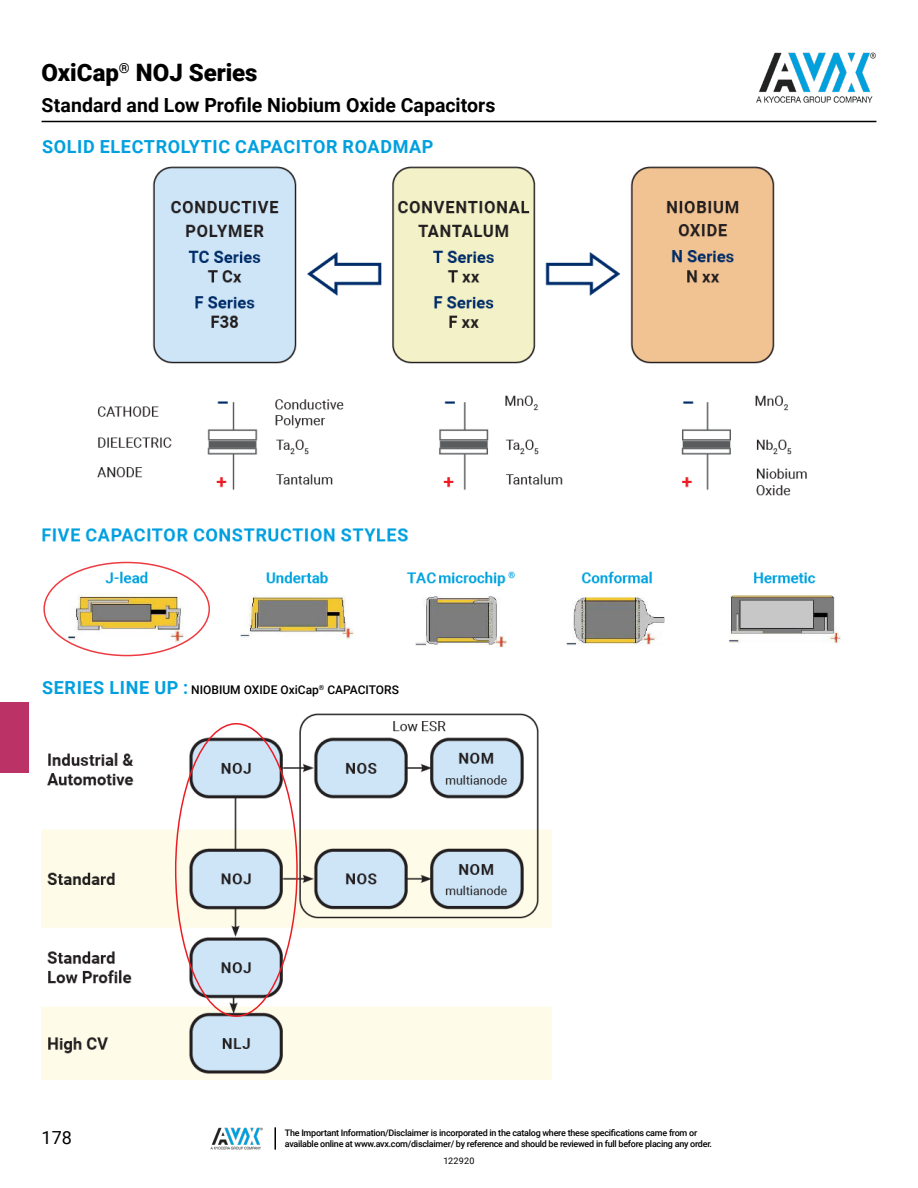
<style>
.page{position:relative;width:918px;height:1188px;background:#fff}
.page>*{position:absolute;margin:0;border:0;box-sizing:border-box;transform-origin:0 0}
.t1{font:900 24px "Roboto";color:#000}
.t2{font:700 19.5px "Roboto";color:#000}
.t3{font:700 18px "Roboto";letter-spacing:.035em;color:#00a0df}
.t4{font:18px "Roboto";color:#000}
.t5{font:500 12px "Roboto";color:#000}
.t6{font:500 9px/10.8px "Roboto";letter-spacing:-.03em;color:#000}
.t7{font:9px "Roboto";letter-spacing:.03em;color:#000}
.s1{font-weight:700;font-size:18px;color:#00a0df}
</style>
<div class="page">
<hr style="left:42px;top:121px;width:834px;height:1px;background:#000">
<img style="left:756px;top:52px;width:120px;height:51px">
<img style="left:211px;top:1127px;width:52px;height:23px">
<hr style="left:274px;top:1127px;width:2px;height:23px;background:#000">
<div style="left:0;top:702px;width:29px;height:71px;background:#bb3266"></div>
<img style="left:42px;top:713px;width:509px;height:366px">
<img style="left:42px;top:166px;width:799px;height:491px">
<div style="left:43px;top:562px;width:167px;height:94px;border:2px solid #ef3a41;border-radius:50%"></div>
<h1 class="t1" style="left:42px;top:56px;width:217px">OxiCap<sup>®</sup> NOJ Series</h1>
<h2 class="t2" style="left:42px;top:92px;width:455px">Standard and Low Profile Niobium Oxide Capacitors</h2>
<h3 class="t3" style="left:42px;top:134px;width:393px">SOLID ELECTROLYTIC CAPACITOR ROADMAP</h3>
<h3 class="t5" style="left:42px;top:681px;width:358px"><span class="s1">SERIES LINE UP :</span> NIOBIUM OXIDE OxiCap<sup>®</sup> CAPACITORS</h3>
<h3 class="t4" style="left:42px;top:1125px;width:32px">178</h3>
<p class="t6" style="left:285px;top:1127px;width:429px">The Important Information/Disclaimer is incorporated in the catalog where these specifications came from or available online at www.avx.com/disclaimer/ by reference and should be reviewed in full before placing any order.</p>
<p class="t7" style="left:443px;top:1155px;width:33px">122920</p>
</div>
